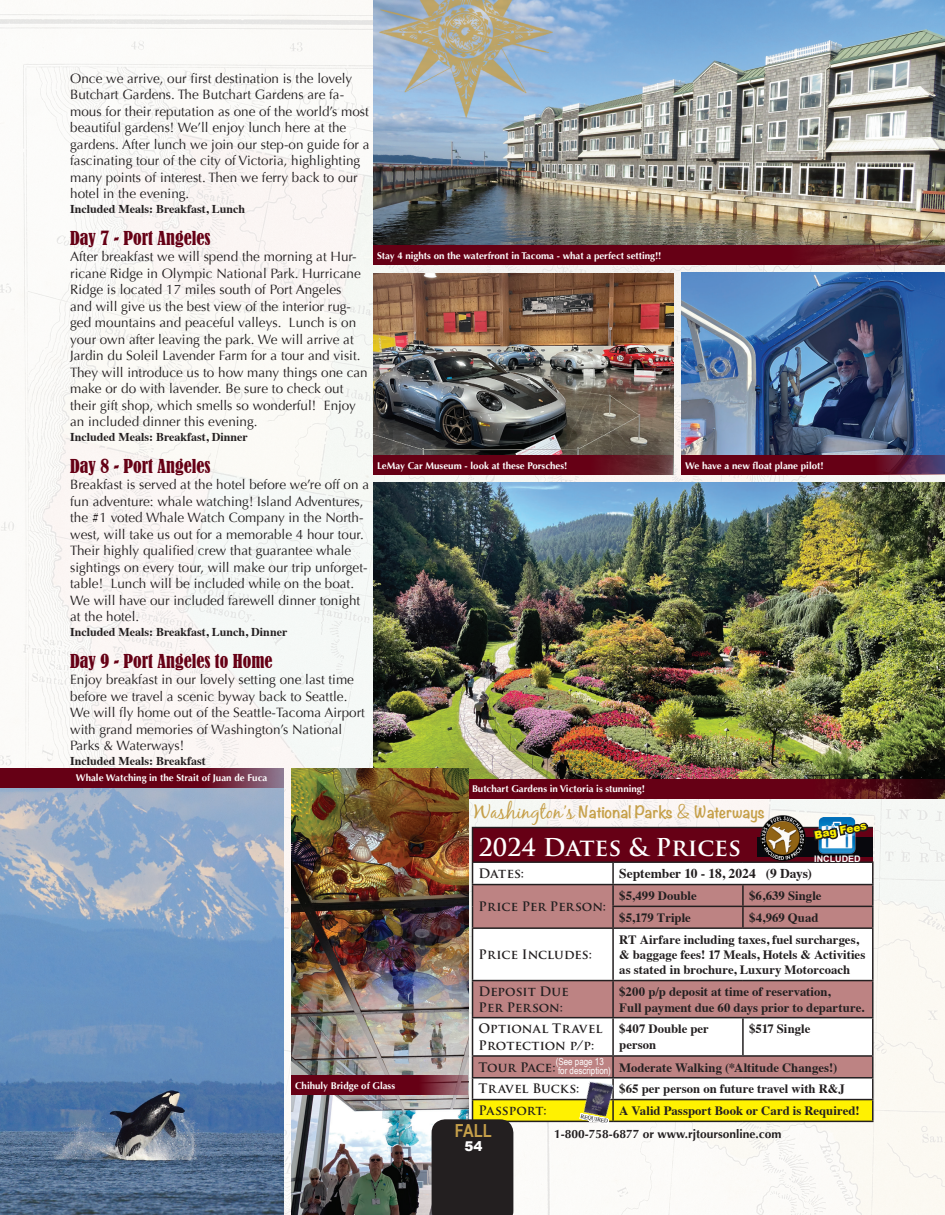
<style>
.page{position:relative;width:945px;height:1215px;background:#fff}
.page>*{position:absolute;margin:0;border:0;box-sizing:border-box;transform-origin:0 0}
.t1{font:700 24px "Trajan Pro";color:#fff}
.t2{font:condensed 18px "Bernard";color:#660015}
.t3{font:700 18px "Arial Narrow";color:#c6a04a}
.t4{font:700 15px "Noteworthy";color:#c6a04a}
.t5{font:13.5px/16.5px "Optima";color:#231f20}
.t6{font:700 13.5px "Times";color:#231f20}
.t7{font:900 13.5px "Arial";color:#fff}
.t8{font:700 12.75px/15.3px "Times";color:#231f20}
.t9{font:700 12.75px "Trajan Pro";color:#231f20}
.t10{font:700 12.75px "Trajan Pro";letter-spacing:.02em;color:#231f20}
.t11{font:700 12px "Times";color:#231f20}
.t12{font:700 12px "Optima";color:#231f20}
.t13{font:900 10.5px "Arial";color:#fff101}
.t14{font:700 9.75px "Optima";color:#fff}
.t15{font:9.75px "Arial Narrow";color:#fff}
.t16{font:700 9px "Arial";color:#fff}
.t17{font:5.55px "Times";color:#08080d}
.s1{font-family:"Black Jack";font-weight:400;font-size:19.5px}
.s2{font-weight:300;font-size:16.5px}
</style>
<div class="page">
<img style="left:0;top:14px;width:945px;height:1201px">
<svg style="left:473px;top:929px;width:399px;height:126px"></svg>
<hr style="left:872px;top:863px;width:2px;height:21px;background:#231f20">
<hr style="left:872px;top:885px;width:2px;height:21px;background:#231f20">
<hr style="left:872px;top:907px;width:2px;height:20px;background:#231f20">
<hr style="left:472px;top:929px;width:1px;height:51px;background:#231f20">
<hr style="left:612px;top:929px;width:2px;height:51px;background:#231f20">
<hr style="left:872px;top:929px;width:2px;height:51px;background:#231f20">
<hr style="left:612px;top:981px;width:2px;height:36px;background:#231f20">
<hr style="left:872px;top:981px;width:2px;height:36px;background:#231f20">
<hr style="left:472px;top:1018px;width:1px;height:37px;background:#231f20">
<hr style="left:612px;top:1018px;width:2px;height:37px;background:#231f20">
<hr style="left:742px;top:1018px;width:2px;height:37px;background:#231f20">
<hr style="left:872px;top:1018px;width:2px;height:37px;background:#231f20">
<hr style="left:872px;top:1057px;width:2px;height:20px;background:#231f20">
<hr style="left:872px;top:1079px;width:2px;height:20px;background:#231f20">
<hr style="left:743px;top:1099px;width:131px;height:1px;background:#231f20">
<hr style="left:872px;top:1100px;width:2px;height:21px;background:#231f20">
<hr style="left:743px;top:1121px;width:131px;height:1px;background:#231f20">
<hr style="left:743px;top:861px;width:131px;height:2px;background:#231f20">
<hr style="left:743px;top:906px;width:131px;height:1px;background:#231f20">
<hr style="left:613px;top:927px;width:130px;height:2px;background:#231f20">
<hr style="left:743px;top:927px;width:131px;height:2px;background:#231f20">
<hr style="left:472px;top:927px;width:141px;height:2px;background:#231f20">
<hr style="left:743px;top:884px;width:131px;height:1px;background:#231f20">
<hr style="left:472px;top:980px;width:141px;height:1px;background:#231f20">
<hr style="left:472px;top:981px;width:1px;height:36px;background:#231f20">
<hr style="left:613px;top:980px;width:130px;height:1px;background:#231f20">
<hr style="left:743px;top:980px;width:131px;height:1px;background:#231f20">
<hr style="left:472px;top:1017px;width:141px;height:1px;background:#231f20">
<hr style="left:613px;top:1017px;width:130px;height:1px;background:#231f20">
<hr style="left:743px;top:1017px;width:131px;height:1px;background:#231f20">
<hr style="left:472px;top:1055px;width:141px;height:2px;background:#231f20">
<hr style="left:613px;top:1055px;width:130px;height:2px;background:#231f20">
<hr style="left:743px;top:1055px;width:131px;height:2px;background:#231f20">
<hr style="left:743px;top:1077px;width:131px;height:2px;background:#231f20">
<img style="left:373px;top:0;width:572px;height:246px">
<svg style="left:373px;top:246px;width:572px;height:19px;background:#65091a"></svg>
<img style="left:363px;top:0;width:209px;height:134px">
<img style="left:373px;top:482px;width:572px;height:298px">
<img style="left:373px;top:273px;width:300px;height:183px">
<img style="left:0;top:788px;width:284px;height:427px">
<img style="left:681px;top:273px;width:264px;height:183px">
<svg style="left:373px;top:456px;width:300px;height:19px;background:#65091a"></svg>
<svg style="left:681px;top:456px;width:264px;height:19px;background:#630a22"></svg>
<svg style="left:0;top:769px;width:284px;height:19px;background:#6b1127"></svg>
<img style="left:752px;top:810px;width:60px;height:10px">
<img style="left:819px;top:818px;width:36px;height:2px">
<svg style="left:472px;top:820px;width:401px;height:107px"></svg>
<svg style="left:468px;top:780px;width:477px;height:19px;background:#5f0315"></svg>
<img style="left:291px;top:769px;width:177px;height:446px">
<div style="left:291px;top:1076px;width:177px;height:19px;background:#660015"></div>
<svg style="left:432px;top:1057px;width:441px;height:158px"></svg>
<p class="t5" style="left:70px;top:70px;width:301px">Once we arrive, our first destination is the lovely Butchart Gardens. The Butchart Gardens are fa&shy;mous for their reputation as one of the world’s most beautiful gardens! We’ll enjoy lunch here at the gardens. After lunch we join our step-on guide for a fascinating tour of the city of Victoria, highlighting many points of interest. Then we ferry back to our hotel in the evening.</p>
<p class="t11" style="left:70px;top:198px;width:177px">Included Meals: Breakfast, Lunch</p>
<p class="t2" style="left:70px;top:227px;width:142px">Day 7 - Port Angeles</p>
<p class="t5" style="left:70px;top:248px;width:299px">After breakfast we will spend the morning at Hur&shy;ricane Ridge in Olympic National Park. Hurricane Ridge is located 17 miles south of Port Angeles<br>and will give us the best view of the interior rug&shy;ged mountains and peaceful valleys. Lunch is on your own after leaving the park. We will arrive at Jardin du Soleil Lavender Farm for a tour and visit.<br>They will introduce us to how many things one can make or do with lavender. Be sure to check out their gift shop, which smells so wonderful! Enjoy an included dinner this evening.</p>
<p class="t11" style="left:70px;top:426px;width:179px">Included Meals: Breakfast, Dinner</p>
<p class="t2" style="left:70px;top:455px;width:142px">Day 8 - Port Angeles</p>
<p class="t5" style="left:70px;top:476px;width:300px">Breakfast is served at the hotel before we’re off on a fun adventure: whale watching! Island Adventures, the #1 voted Whale Watch Company in the North&shy;west, will take us out for a memorable 4 hour tour.<br>Their highly qualified crew that guarantee whale sightings on every tour, will make our trip unforget&shy;table! Lunch will be included while on the boat.<br>We will have our included farewell dinner tonight at the hotel.</p>
<p class="t11" style="left:70px;top:621px;width:219px">Included Meals: Breakfast, Lunch, Dinner</p>
<p class="t2" style="left:70px;top:650px;width:204px">Day 9 - Port Angeles to Home</p>
<p class="t5" style="left:70px;top:671px;width:296px">Enjoy breakfast in our lovely setting one last time before we travel a scenic byway back to Seattle.<br>We will fly home out of the Seattle-Tacoma Airport with grand memories of Washington’s National Parks &amp; Waterways!</p>
<p class="t11" style="left:70px;top:750px;width:137px">Included Meals: Breakfast</p>
<p class="t14" style="left:76px;top:772px;width:193px">Whale Watching in the Strait of Juan de Fuca</p>
<p class="t14" style="left:377px;top:250px;width:286px">Stay 4 nights on the waterfront in Tacoma - what a perfect setting!!</p>
<p class="t14" style="left:377px;top:460px;width:192px">LeMay Car Museum - look at these Porsches!</p>
<p class="t14" style="left:685px;top:460px;width:140px">We have a new float plane pilot!</p>
<p class="t14" style="left:472px;top:783px;width:175px">Butchart Gardens in Victoria is stunning!</p>
<p class="t4" style="left:474px;top:798px;width:292px"><span class="s1">Washington’s</span> National Parks <span class="s2">&amp;</span> Waterways</p>
<p class="t13" style="left:813px;top:828px;width:54px;rotate:-11deg">Bag Fees</p>
<p class="t1" style="left:478px;top:832px;width:264px">2024 Dates &amp; Prices</p>
<p class="t9" style="left:479px;top:866px;width:47px">Dates:</p>
<p class="t6" style="left:619px;top:861px;width:194px">September 10 - 18, 2024 (9 Days)</p>
<p class="t9" style="left:479px;top:899px;width:129px">Price Per Person:</p>
<p class="t16" style="left:814px;top:852px;width:48px">INCLUDED</p>
<p class="t8" style="left:619px;top:887px;width:79px">$5,499 Double</p>
<p class="t8" style="left:749px;top:887px;width:74px">$6,639 Single</p>
<p class="t8" style="left:619px;top:909px;width:73px">$5,179 Triple</p>
<p class="t8" style="left:749px;top:909px;width:71px">$4,969 Quad</p>
<p class="t9" style="left:479px;top:947px;width:115px">Price Includes:</p>
<p class="t9" style="left:479px;top:984px;width:92px">Deposit Due</p>
<p class="t9" style="left:479px;top:999px;width:86px">Per Person:</p>
<p class="t10" style="left:479px;top:1021px;width:125px">Optional Travel</p>
<p class="t9" style="left:479px;top:1037px;width:117px">Protection p/p:</p>
<p class="t8" style="left:619px;top:931px;width:248px">RT Airfare including taxes, fuel surcharges, &amp; baggage fees! 17 Meals, Hotels &amp; Activities as stated in brochure, Luxury Motorcoach</p>
<p class="t8" style="left:619px;top:983px;width:213px">$200 p/p deposit at time of reservation,</p>
<p class="t8" style="left:619px;top:998px;width:247px">Full payment due 60 days prior to departure.</p>
<p class="t8" style="left:619px;top:1020px;width:91px">$407 Double per person</p>
<p class="t8" style="left:749px;top:1020px;width:63px">$517 Single</p>
<p class="t14" style="left:295px;top:1080px;width:102px">Chihuly Bridge of Glass</p>
<p class="t15" style="left:556px;top:1054px;width:50px">(See page 13</p>
<p class="t15" style="left:558px;top:1063px;width:54px">for description)</p>
<p class="t9" style="left:479px;top:1059px;width:78px">Tour Pace:</p>
<p class="t8" style="left:619px;top:1058px;width:220px">Moderate Walking (*Altitude Changes!)</p>
<p class="t9" style="left:479px;top:1081px;width:102px">Travel Bucks:</p>
<p class="t8" style="left:619px;top:1080px;width:227px">$65 per person on future travel with R&amp;J</p>
<p class="t9" style="left:479px;top:1103px;width:70px">Passport:</p>
<p class="t8" style="left:619px;top:1102px;width:242px">A Valid Passport Book or Card is Required!</p>
<p class="t12" style="left:554px;top:1127px;width:229px">1-800-758-6877 or www.rjtoursonline.com</p>
<p class="t17" style="left:582px;top:1111px;width:29px;rotate:11deg">required</p>
<p class="t3" style="left:455px;top:1117px;width:38px">FALL</p>
<p class="t7" style="left:465px;top:1137px;width:20px">54</p>
</div>
